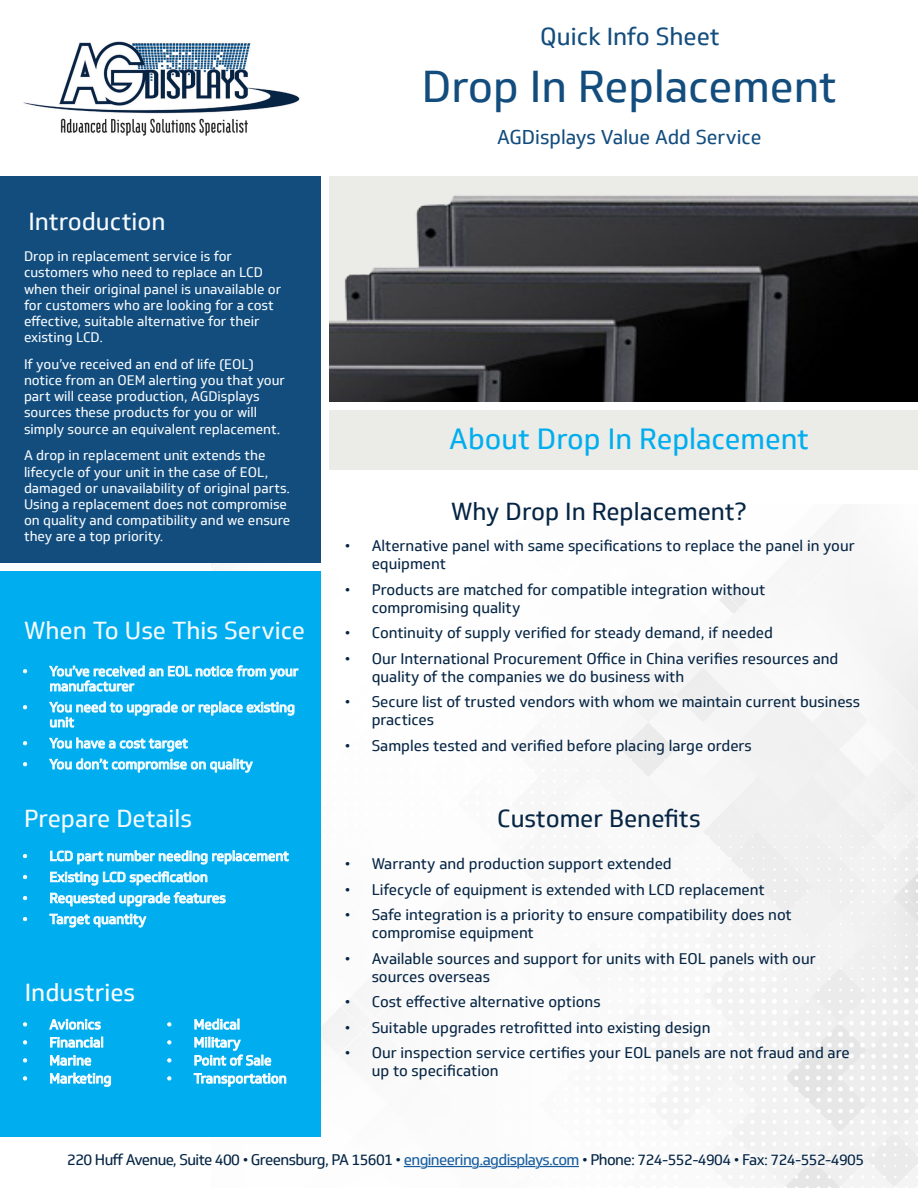
<style>
.page{position:relative;width:918px;height:1188px;background:#fff}
.page>*{position:absolute;margin:0;border:0;box-sizing:border-box;transform-origin:0 0}
.t1{font:43.5px "Soleto";color:#134d7e}
.t2{font:28.5px "Soleto";color:#00aeef}
.t3{font:24px "Soleto";color:#f6fbfe}
.t4{font:24px "Soleto";color:#062544}
.t5{font:24px "Soleto";color:#134d7e}
.t6{font:24px "Soleto";color:#fff}
.t7{font:19.5px "Soleto";color:#134d7e}
.t8{font:15px/18px "Soleto";color:#062544}
.t9{font:15px "Soleto";letter-spacing:-.04em;color:#062544}
.t10{font:13.5px/16.2px "Soleto";color:#f6fbfe}
.t11{font:13.5px "Soleto";color:#fff}
.s1{color:#175d9e}
</style>
<div class="page">
<img style="left:320px;top:505px;width:598px;height:683px">
<img style="left:329px;top:176px;width:589px;height:225px">
<div style="left:0;top:176px;width:320px;height:387px;background:#134d7e"></div>
<div style="left:0;top:571px;width:320px;height:566px;background:#00aeef"></div>
<div style="left:329px;top:410px;width:589px;height:60px;background:#ebebe8"></div>
<img style="left:23px;top:41px;width:277px;height:95px">
<svg style="left:23px;top:1022px;width:4px;height:5px"></svg>
<svg style="left:49px;top:1019px;width:52px;height:11px"></svg>
<svg style="left:23px;top:1040px;width:4px;height:5px"></svg>
<svg style="left:50px;top:1037px;width:53px;height:11px"></svg>
<svg style="left:23px;top:1058px;width:4px;height:5px"></svg>
<svg style="left:50px;top:1055px;width:42px;height:11px"></svg>
<svg style="left:23px;top:1076px;width:4px;height:5px"></svg>
<svg style="left:50px;top:1072px;width:61px;height:15px"></svg>
<svg style="left:167px;top:1022px;width:5px;height:5px"></svg>
<svg style="left:194px;top:1018px;width:45px;height:12px"></svg>
<svg style="left:167px;top:1040px;width:5px;height:5px"></svg>
<svg style="left:167px;top:1058px;width:5px;height:5px"></svg>
<svg style="left:194px;top:1037px;width:78px;height:29px"></svg>
<svg style="left:167px;top:1076px;width:5px;height:5px"></svg>
<svg style="left:193px;top:1073px;width:94px;height:14px"></svg>
<svg style="left:23px;top:669px;width:4px;height:5px"></svg>
<svg style="left:49px;top:665px;width:250px;height:27px"></svg>
<svg style="left:23px;top:705px;width:4px;height:5px"></svg>
<svg style="left:49px;top:701px;width:246px;height:27px"></svg>
<svg style="left:23px;top:741px;width:4px;height:5px"></svg>
<svg style="left:49px;top:737px;width:139px;height:15px"></svg>
<svg style="left:23px;top:762px;width:4px;height:5px"></svg>
<svg style="left:49px;top:758px;width:204px;height:15px"></svg>
<svg style="left:23px;top:854px;width:4px;height:4px"></svg>
<svg style="left:50px;top:850px;width:239px;height:15px"></svg>
<svg style="left:23px;top:875px;width:4px;height:4px"></svg>
<svg style="left:50px;top:871px;width:158px;height:15px"></svg>
<svg style="left:23px;top:896px;width:4px;height:4px"></svg>
<svg style="left:50px;top:892px;width:176px;height:15px"></svg>
<svg style="left:23px;top:917px;width:4px;height:4px"></svg>
<svg style="left:49px;top:913px;width:98px;height:15px"></svg>
<svg style="left:320px;top:1152px;width:544px;height:17px"></svg>
<p class="t3" style="left:28px;top:207px;width:139px">Introduction</p>
<p class="t10" style="left:24px;top:248px;width:259px">Drop in replacement service is for customers who need to replace an LCD when their original panel is unavailable or for customers who are looking for a cost effective, suitable alternative for their existing LCD.</p>
<p class="t10" style="left:24px;top:356px;width:263px">If you’ve received an end of life (EOL) notice from an OEM alerting you that your part will cease production, AGDisplays sources these products for you or will simply source an equivalent replacement.</p>
<p class="t10" style="left:24px;top:448px;width:268px">A drop in replacement unit extends the lifecycle of your unit in the case of EOL, damaged or unavailability of original parts.<br>Using a replacement does not compromise on quality and compatibility and we ensure they are a top priority.</p>
<p class="t3" style="left:24px;top:616px;width:283px">When To Use This Service</p>
<p class="t10" style="left:50px;top:664px;width:250px;line-height:15px;text-indent:-27px">• You’ve received an EOL notice from your manufacturer</p>
<p class="t10" style="left:50px;top:700px;width:247px;line-height:15px;text-indent:-27px">• You need to upgrade or replace existing unit</p>
<p class="t10" style="left:22px;top:735px;width:167px">• You have a cost target</p>
<p class="t10" style="left:22px;top:756px;width:232px">• You don’t compromise on quality</p>
<p class="t3" style="left:24px;top:804px;width:170px">Prepare Details</p>
<p class="t10" style="left:22px;top:848px;width:268px">• LCD part number needing replacement</p>
<p class="t10" style="left:22px;top:869px;width:187px">• Existing LCD specification</p>
<p class="t10" style="left:22px;top:890px;width:205px">• Requested upgrade features</p>
<p class="t10" style="left:22px;top:911px;width:125px">• Target quantity</p>
<p class="t6" style="left:25px;top:978px;width:112px">Industries</p>
<p class="t11" style="left:22px;top:1016px;width:80px">• Avionics</p>
<p class="t11" style="left:22px;top:1034px;width:83px">• Financial</p>
<p class="t11" style="left:22px;top:1052px;width:71px">• Marine</p>
<p class="t11" style="left:22px;top:1070px;width:91px">• Marketing</p>
<p class="t11" style="left:167px;top:1016px;width:75px">• Medical</p>
<p class="t11" style="left:167px;top:1034px;width:75px">• Military</p>
<p class="t11" style="left:167px;top:1052px;width:106px">• Point of Sale</p>
<p class="t11" style="left:167px;top:1070px;width:121px">• Transportation</p>
<p class="t5" style="left:540px;top:22px;width:181px">Quick Info Sheet</p>
<p class="t1" style="left:422px;top:60px;width:417px">Drop In Replacement</p>
<p class="t7" style="left:497px;top:125px;width:266px">AGDisplays Value Add Service</p>
<p class="t2" style="left:449px;top:422px;width:361px">About Drop In Replacement</p>
<p class="t4" style="left:451px;top:497px;width:297px">Why Drop In Replacement?</p>
<p class="t8" style="left:372px;top:537px;width:485px;text-indent:-27px">• Alternative panel with same specifications to replace the panel in your equipment</p>
<p class="t8" style="left:372px;top:581px;width:395px;text-indent:-27px">• Products are matched for compatible integration without compromising quality</p>
<p class="t8" style="left:345px;top:624px;width:430px">• Continuity of supply verified for steady demand, if needed</p>
<p class="t8" style="left:372px;top:650px;width:468px;text-indent:-27px">• Our International Procurement Office in China verifies resources and quality of the companies we do business with</p>
<p class="t8" style="left:372px;top:693px;width:490px;text-indent:-27px">• Secure list of trusted vendors with whom we maintain current business practices</p>
<p class="t8" style="left:345px;top:737px;width:409px">• Samples tested and verified before placing large orders</p>
<p class="t4" style="left:497px;top:804px;width:205px">Customer Benefits</p>
<p class="t8" style="left:345px;top:855px;width:329px">• Warranty and production support extended</p>
<p class="t8" style="left:345px;top:881px;width:421px">• Lifecycle of equipment is extended with LCD replacement</p>
<p class="t8" style="left:372px;top:906px;width:422px;text-indent:-27px">• Safe integration is a priority to ensure compatibility does not compromise equipment</p>
<p class="t8" style="left:372px;top:950px;width:446px;text-indent:-27px">• Available sources and support for units with EOL panels with our sources overseas</p>
<p class="t8" style="left:345px;top:993px;width:258px">• Cost effective alternative options</p>
<p class="t8" style="left:345px;top:1019px;width:367px">• Suitable upgrades retrofitted into existing design</p>
<p class="t8" style="left:372px;top:1044px;width:479px;text-indent:-27px">• Our inspection service certifies your EOL panels are not fraud and are up to specification</p>
<p class="t9" style="left:67px;top:1150px;width:799px">220 Huff Avenue, Suite 400 • Greensburg, PA 15601 • <span class="s1">engineering.agdisplays.com</span> • Phone: 724-552-4904 • Fax: 724-552-4905</p>
</div>
